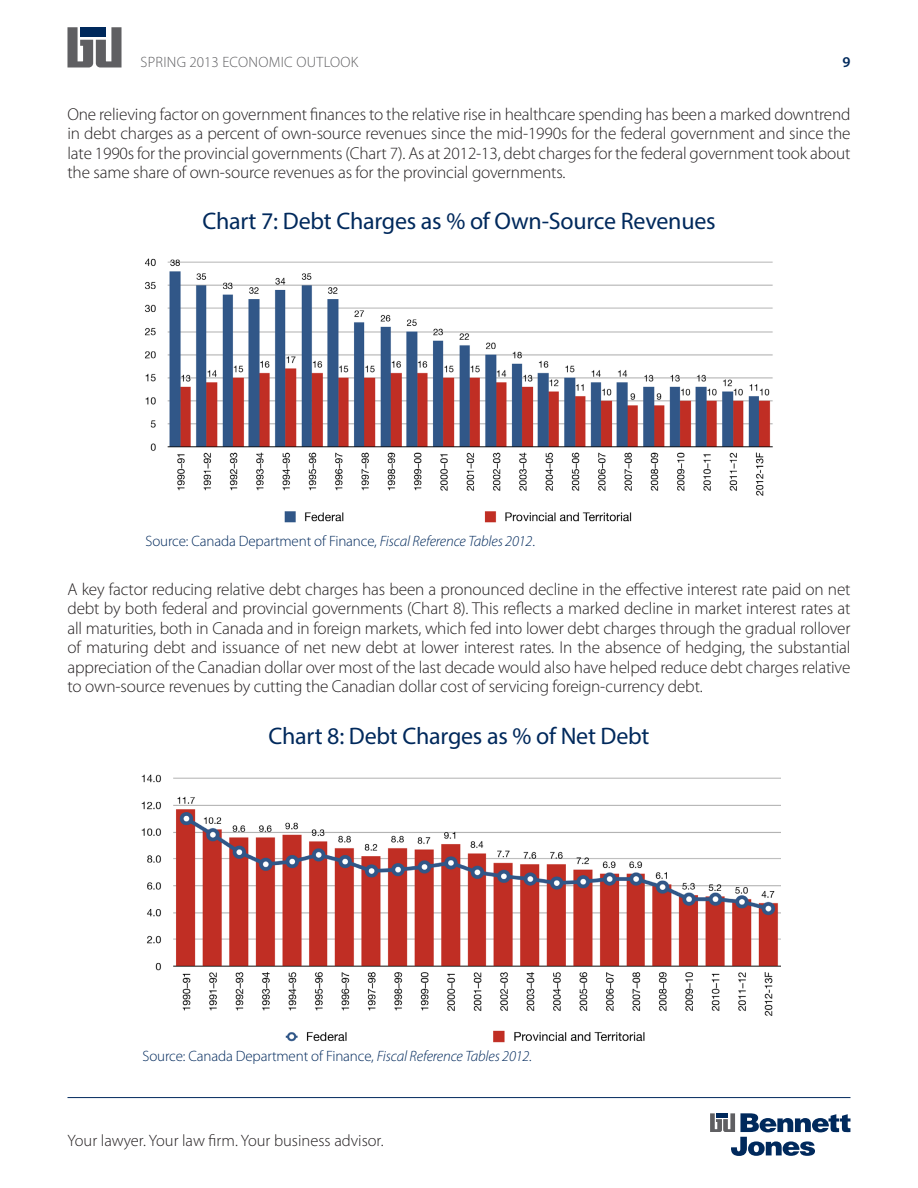
<style>
.page{position:relative;width:918px;height:1188px;background:#fff}
.page>*{position:absolute;margin:0;border:0;box-sizing:border-box;transform-origin:0 0}
.Body_text_-_Sub_Head{font:24px "Myriad Pro";letter-spacing:-.01em;color:#00295c}
.Body_text{font:300 17.25px/19.5px "Myriad Pro";letter-spacing:-.01em;color:#231f20;text-align:justify}
.t1{font:300 16.5px "Myriad Pro";color:#231f20}
.Body_text-2{font:300 15px "Myriad Pro";letter-spacing:-.01em;color:#00295c}
.t2{font:300 15px "Myriad Pro";letter-spacing:.02em;color:#5f5f62}
.t3{font:600 15px "Myriad Pro";color:#00295c}
.s1{font-style:italic}
</style>
<div class="page">
<svg style="left:68px;top:27px;width:54px;height:40px"></svg>
<svg style="left:710px;top:1113px;width:140px;height:43px"></svg>
<hr style="left:68px;top:1097px;width:782px;height:1px;background:#00295c">
<img style="left:145px;top:258px;width:628px;height:265px">
<img style="left:141px;top:774px;width:639px;height:269px">
<p class="t2" style="left:141px;top:53px;width:219px">SPRING 2013 ECONOMIC OUTLOOK</p>
<p class="t3" style="left:842px;top:53px;width:10px">9</p>
<p class="Body_text" style="left:68px;top:104px;width:785px">One relieving factor on government finances to the relative rise in healthcare spending has been a marked downtrend in debt charges as a percent of own-source revenues since the mid-1990s for the federal government and since the late 1990s for the provincial governments (Chart 7). As at 2012-13, debt charges for the federal government took about the same share of own-source revenues as for the provincial governments.</p>
<p class="Body_text_-_Sub_Head" style="left:202px;top:206px;width:515px">Chart 7: Debt Charges as % of Own-Source Revenues</p>
<p class="Body_text-2" style="left:146px;top:532px;width:391px">Source: Canada Department of Finance, <span class="s1">Fiscal Reference Tables 2012</span>.</p>
<p class="Body_text" style="left:68px;top:579px;width:785px">A key factor reducing relative debt charges has been a pronounced decline in the effective interest rate paid on net debt by both federal and provincial governments (Chart 8). This reflects a marked decline in market interest rates at all maturities, both in Canada and in foreign markets, which fed into lower debt charges through the gradual rollover of maturing debt and issuance of net new debt at lower interest rates. In the absence of hedging, the substantial appreciation of the Canadian dollar over most of the last decade would also have helped reduce debt charges relative to own-source revenues by cutting the Canadian dollar cost of servicing foreign-currency debt.</p>
<p class="Body_text_-_Sub_Head" style="left:268px;top:721px;width:383px">Chart 8: Debt Charges as % of Net Debt</p>
<p class="Body_text-2" style="left:143px;top:1047px;width:391px">Source: Canada Department of Finance, <span class="s1">Fiscal Reference Tables 2012.</span></p>
<p class="t1" style="left:68px;top:1131px;width:318px">Your lawyer. Your law firm. Your business advisor.</p>
</div>
